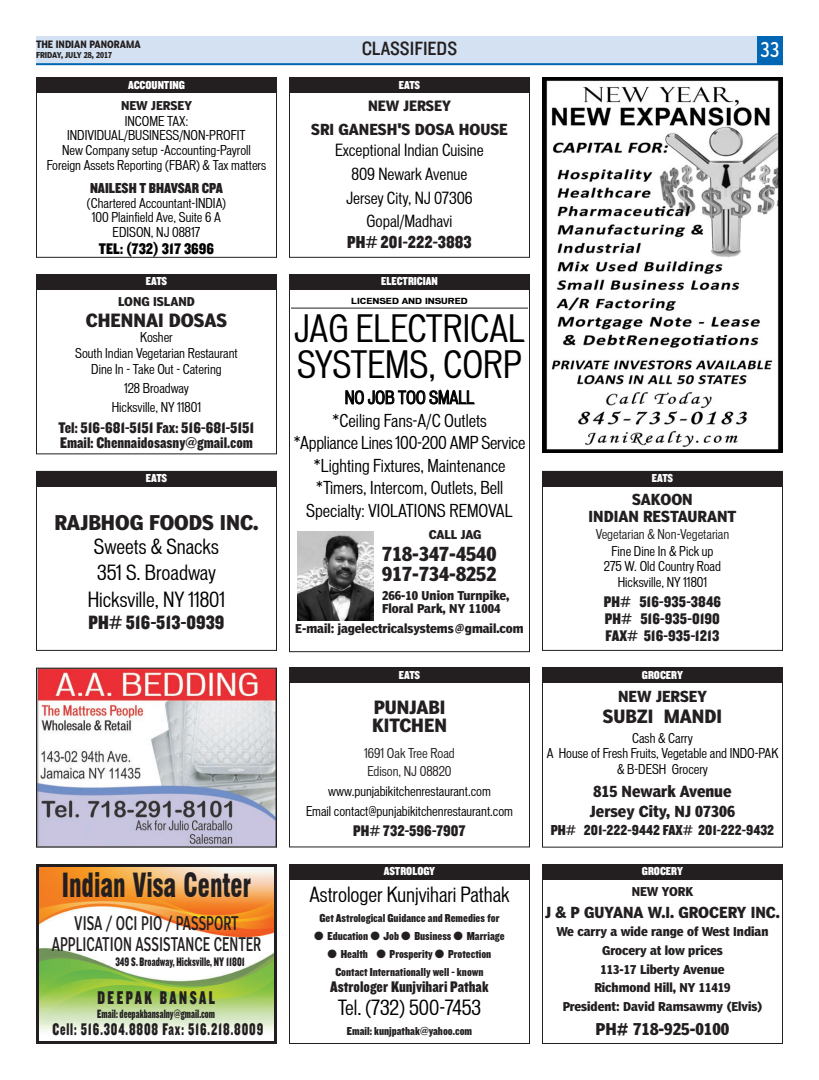
<style>
.page{position:relative;width:819px;height:1080px;background:#fff}
.page>*{position:absolute;margin:0;border:0;box-sizing:border-box;transform-origin:0 0}
.t1{font:condensed 36px/36px "Vonnes";color:#000}
.t2{font:900 condensed 32.5px "Swiss 721 BT";color:#231f20;scale:.75 1}
.t3{font:condensed 20px/26.6px "Vonnes";color:#000;text-align:center}
.t4{font:20px "Poynter Agate One Bold Con";color:#231f20}
.t5{font:20px "Knockout HTF70 Full Welterwt";color:#231f20}
.t6{font:20px "Knockout HTF30 Junior Welterwt";color:#231f20}
.t7{font:condensed 20px "Poynter Agate One";color:#fff;scale:.9 1}
.t8{font:19.2px "Knockout HTF70 Full Welterwt";letter-spacing:.165em;color:#231f20;scale:.79 1}
.t9{font:19px/20.2px "Poynter Agate One Bold Con";color:#231f20}
.t10{font:18.5px/21.3px "Poynter Agate One Comp";color:#231f20;text-align:center;scale:.75 1}
.t11{font:18px/18px "Poynter Agate One Bold Con";color:#231f20}
.t12{font:18px "Knockout HTF70 Full Welterwt";color:#231f20}
.t13{font:17.5px "Knockout HTF70 Full Welterwt";letter-spacing:.06em;color:#231f20;scale:.79 1}
.t14{font:condensed 17px/22.6px "Vonnes";color:#000;text-align:center}
.t15{font:16px/17px "Knockout HTF70 Full Welterwt";color:#231f20}
.t16{font:condensed 16px/23.6px "Vonnes";color:#000;text-align:center}
.t17{font:16px "Knockout HTF70 Full Welterwt";color:#000}
.t18{font:16px "Poynter Agate One Bold Con";color:#231f20}
.t19{font:15px/16px "Poynter Agate One Bold Con";color:#231f20;text-align:center}
.t20{font:15px "Knockout HTF70 Full Welterwt";color:#231f20}
.t21{font:14px "Poynter Agate One Bold Con";color:#231f20}
.t22{font:condensed 13px/15.6px "Vonnes";color:#000;text-align:center}
.t23{font:condensed 13px/18px "Vonnes";color:#231f20}
.t24{font:12.8px "Knockout HTF70 Full Welterwt";color:#231f20;scale:.79 1}
.t25{font:12.5px "Knockout HTF70 Full Welterwt";color:#231f20;scale:.79 1}
.t26{font:12px/18.7px "Poynter Agate One Bold Con";color:#231f20}
.t27{font:12px/17.9px "Knockout HTF70 Full Welterwt";color:#231f20;text-align:center}
.t28{font:12px "Knockout HTF70 Full Welterwt";color:#fff}
.t29{font:700 10px "Poynter Agate One";color:#231f20;scale:.85 1}
.t30{font:700 8px "Poynter Agate One";color:#231f20;scale:.88 1}
.t31{font:700 8px "Vonnes";color:#000}
</style>
<div class="page">
<div style="left:36px;top:36px;width:747px;height:28px;background:#d4e1f2"></div>
<hr style="left:36px;top:63px;width:747px;height:2px;background:#0166b3">
<div style="left:757px;top:36px;width:26px;height:28px;background:#0166b3"></div>
<img style="left:40px;top:868px;width:233px;height:164px">
<div style="left:36px;top:864px;width:241px;height:180px;border:3px solid #231f20"></div>
<div style="left:36px;top:78px;width:241px;height:180px;border:1px solid #231f20"></div>
<div style="left:289px;top:78px;width:241px;height:180px;border:1px solid #231f20"></div>
<div style="left:36px;top:274px;width:241px;height:180px;border:1px solid #231f20"></div>
<hr style="left:291px;top:308px;width:237px;height:1px;background:#231f20">
<div style="left:289px;top:274px;width:241px;height:378px;border:1px solid #231f20"></div>
<div style="left:36px;top:471px;width:241px;height:180px;border:1px solid #231f20"></div>
<div style="left:542px;top:471px;width:241px;height:180px;border:1px solid #231f20"></div>
<img style="left:38px;top:670px;width:237px;height:176px">
<div style="left:36px;top:668px;width:241px;height:180px;border:1px solid #231f20"></div>
<div style="left:289px;top:667px;width:241px;height:180px;border:1px solid #231f20"></div>
<div style="left:542px;top:668px;width:241px;height:180px;border:1px solid #231f20"></div>
<div style="left:36px;top:78px;width:241px;height:15px;background:#231f20"></div>
<div style="left:36px;top:274px;width:241px;height:16px;background:#231f20"></div>
<div style="left:289px;top:274px;width:241px;height:16px;background:#231f20"></div>
<div style="left:36px;top:471px;width:241px;height:15px;background:#231f20"></div>
<div style="left:289px;top:668px;width:241px;height:15px;background:#231f20"></div>
<div style="left:542px;top:668px;width:241px;height:15px;background:#231f20"></div>
<div style="left:542px;top:864px;width:241px;height:180px;border:1px solid #231f20"></div>
<div style="left:289px;top:864px;width:241px;height:180px;border:1px solid #231f20"></div>
<div style="left:542px;top:864px;width:241px;height:15px;background:#231f20"></div>
<div style="left:289px;top:864px;width:241px;height:15px;background:#231f20"></div>
<div style="left:542px;top:471px;width:241px;height:15px;background:#231f20"></div>
<div style="left:289px;top:78px;width:241px;height:15px;background:#231f20"></div>
<img style="left:542px;top:78px;width:241px;height:374px">
<img style="left:297px;top:532px;width:76px;height:89px">
<p class="t29" style="left:36px;top:40px;width:125px">THE INDIAN PANORAMA</p>
<p class="t30" style="left:36px;top:52px;width:88px">FRIDAY, JULY 28, 2017</p>
<h3 class="t6" style="left:362px;top:41px;width:97px">CLASSIFIEDS</h3>
<h3 class="t7" style="left:761px;top:41px;width:23px">33</h3>
<p class="t28" style="left:128px;top:81px;width:58px">ACCOUNTING</p>
<p class="t28" style="left:399px;top:81px;width:23px">EATS</p>
<p class="t26" style="left:121px;top:97px;width:72px">NEW JERSEY</p>
<p class="t22" style="left:47px;top:114px;width:221px;line-height:14.6px">INCOME TAX:<br>INDIVIDUAL/BUSINESS/NON-PROFIT<br>New Company setup -Accounting-Payroll Foreign Assets Reporting (FBAR) &amp; Tax matters</p>
<p class="t20" style="left:90px;top:182px;width:134px">NAILESH T BHAVSAR CPA</p>
<p class="t22" style="left:87px;top:196px;width:141px;line-height:14.6px">(Chartered Accountant-INDIA)<br>100 Plainfield Ave, Suite 6 A<br>EDISON, NJ 08817</p>
<p class="t17" style="left:99px;top:243px;width:117px">TEL: (732) 317 3696</p>
<p class="t21" style="left:368px;top:100px;width:84px">NEW JERSEY</p>
<p class="t19" style="left:311px;top:123px;width:198px">SRI GANESH'S DOSA HOUSE</p>
<p class="t16" style="left:335px;top:140px;width:150px">Exceptional Indian Cuisine<br>809 Newark Avenue<br>Jersey City, NJ 07306<br>Gopal/Madhavi</p>
<h3 class="t12" style="left:347px;top:235px;width:126px">PH# 201-222-3883</h3>
<p class="t28" style="left:146px;top:277px;width:23px">EATS</p>
<p class="t28" style="left:381px;top:277px;width:58px">ELECTRICIAN</p>
<p class="t26" style="left:118px;top:293px;width:78px">LONG ISLAND</p>
<h3 class="t11" style="left:86px;top:313px;width:143px">CHENNAI DOSAS</h3>
<p class="t22" style="left:75px;top:330px;width:164px">Kosher<br>South Indian Vegetarian Restaurant<br>Dine In - Take Out - Catering</p>
<p class="t22" style="left:112px;top:379px;width:91px;line-height:19.2px">128 Broadway<br>Hicksville, NY 11801</p>
<p class="t15" style="left:59px;top:421px;width:197px;line-height:15px">Tel: 516-681-5151 Fax: 516-681-5151<br>Email: Chennaidosasny@gmail.com</p>
<p class="t28" style="left:146px;top:474px;width:23px">EATS</p>
<h3 class="t4" style="left:54px;top:514px;width:206px">RAJBHOG FOODS INC.</h3>
<h3 class="t3" style="left:88px;top:534px;width:139px">Sweets &amp; Snacks<br>351 S. Broadway<br>Hicksville, NY 11801</h3>
<h3 class="t5" style="left:89px;top:615px;width:137px">PH# 516-513-0939</h3>
<p class="t31" style="left:351px;top:298px;width:118px">LICENSED AND INSURED</p>
<h1 class="t1" style="left:294px;top:313px;width:233px">JAG ELECTRICAL<br>SYSTEMS, CORP</h1>
<h3 class="t14" style="left:294px;top:387px;width:233px">NO JOB TOO SMALL<br>*Ceiling Fans-A/C Outlets<br>*Appliance Lines 100-200 AMP Service *Lighting Fixtures, Maintenance *Timers, Intercom, Outlets, Bell<br>Specialty: VIOLATIONS REMOVAL</h3>
<p class="t26" style="left:429px;top:526px;width:54px">CALL JAG</p>
<h3 class="t9" style="left:382px;top:545px;width:116px">718-347-4540<br>917-734-8252</h3>
<p class="t26" style="left:382px;top:590px;width:129px;line-height:13px">266-10 Union Turnpike,<br>Floral Park, NY 11004</p>
<p class="t26" style="left:295px;top:620px;width:230px">E-mail: jagelectricalsystems@gmail.com</p>
<p class="t28" style="left:652px;top:474px;width:23px">EATS</p>
<p class="t19" style="left:589px;top:493px;width:149px">SAKOON<br>INDIAN RESTAURANT</p>
<p class="t23" style="left:596px;top:526px;width:135px">Vegetarian &amp; Non-Vegetarian</p>
<p class="t22" style="left:604px;top:544px;width:119px">Fine Dine In &amp; Pick up<br>275 W. Old Country Road<br>Hicksville, NY 11801</p>
<p class="t15" style="left:604px;top:594px;width:119px;text-align:justify">PH# 516-935-3846<br>PH# 516-935-0190<br>FAX# 516-935-1213</p>
<p class="t28" style="left:399px;top:670px;width:23px">EATS</p>
<p class="t28" style="left:642px;top:670px;width:43px">GROCERY</p>
<h2 class="t2" style="left:62px;top:866px;width:254px">Indian Visa Center</h2>
<h3 class="t10" style="left:52px;top:913px;width:281px">VISA / OCI PIO / PASSPORT<br>APPLICATION ASSISTANCE CENTER</h3>
<p class="t24" style="left:115px;top:957px;width:165px">349 S. Broadway, Hicksville, NY 11801</p>
<h3 class="t8" style="left:97px;top:991px;width:150px">DEEPAK BANSAL</h3>
<p class="t25" style="left:97px;top:1009px;width:151px">Email: deepakbansalny@gmail.com</p>
<h3 class="t13" style="left:52px;top:1023px;width:269px">Cell: 516.304.8808 Fax: 516.218.8009</h3>
<h3 class="t11" style="left:372px;top:700px;width:76px">PUNJABI<br>KITCHEN</h3>
<p class="t23" style="left:364px;top:745px;width:92px">1691 Oak Tree Road<br>Edison, NJ 08820</p>
<p class="t22" style="left:306px;top:783px;width:208px;line-height:19.2px">www.punjabikitchenrestaurant.com<br>Email contact@punjabikitchenrestaurant.com</p>
<p class="t15" style="left:353px;top:823px;width:114px">PH# 732-596-7907</p>
<p class="t19" style="left:618px;top:689px;width:90px">NEW JERSEY</p>
<h3 class="t11" style="left:603px;top:708px;width:121px">SUBZI MANDI</h3>
<p class="t22" style="left:547px;top:731px;width:233px">Cash &amp; Carry<br>A House of Fresh Fruits, Vegetable and INDO-PAK &amp; B-DESH Grocery</p>
<p class="t19" style="left:590px;top:782px;width:147px;line-height:20.2px;text-align:left">815 Newark Avenue<br>Jersey City, NJ 07306</p>
<p class="t20" style="left:551px;top:824px;width:225px">PH# 201-222-9442 FAX# 201-222-9432</p>
<p class="t28" style="left:384px;top:867px;width:53px">ASTROLOGY</p>
<p class="t28" style="left:642px;top:867px;width:43px">GROCERY</p>
<h3 class="t3" style="left:309px;top:882px;width:202px">Astrologer Kunjvihari Pathak</h3>
<p class="t27" style="left:319px;top:910px;width:182px">Get Astrological Guidance and Remedies for</p>
<p class="t27" style="left:314px;top:928px;width:192px">● Education ● Job ● Business ● Marriage</p>
<p class="t27" style="left:328px;top:946px;width:165px">● Health ● Prosperity ● Protection<br>Contact Internationally well - known</p>
<p class="t15" style="left:330px;top:979px;width:160px">Astrologer Kunjvihari Pathak</p>
<h3 class="t3" style="left:338px;top:995px;width:145px">Tel. (732) 500-7453</h3>
<p class="t27" style="left:347px;top:1023px;width:127px">Email: kunjpathak@yahoo.com</p>
<p class="t26" style="left:632px;top:883px;width:63px">NEW YORK</p>
<p class="t19" style="left:545px;top:905px;width:236px">J &amp; P GUYANA W.I. GROCERY INC.</p>
<p class="t26" style="left:556px;top:923px;width:214px;text-align:center">We carry a wide range of West Indian<br>Grocery at low prices<br>113-17 Liberty Avenue<br>Richmond Hill, NY 11419<br>President: David Ramsawmy (Elvis)</p>
<p class="t18" style="left:596px;top:1022px;width:135px">PH# 718-925-0100</p>
</div>
